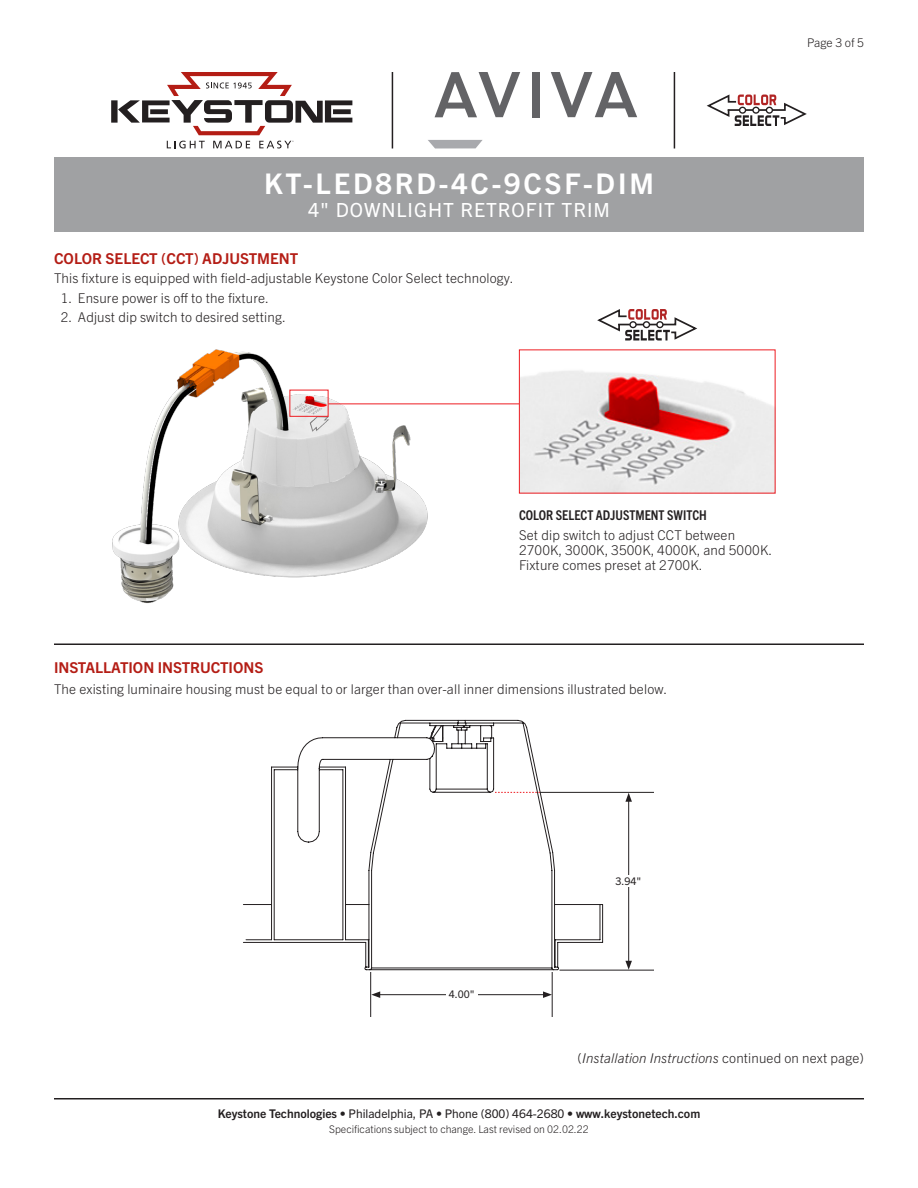
<style>
.page{position:relative;width:918px;height:1188px;background:#fff}
.page>*{position:absolute;margin:0;border:0;box-sizing:border-box;transform-origin:0 0}
.Title_Instruction{font:700 28.5px "Trade Gothic Next LT Pro";letter-spacing:.1em;color:#fff}
.SubTitle{font:19.5px "Trade Gothic Next LT Pro";letter-spacing:.05em;color:#fff}
.Heading_01{font:700 15px "Trade Gothic Next LT Pro";color:#b41d15}
.Text{font:300 13.5px/15px "Trade Gothic Next LT Pro";letter-spacing:.01em;color:#231f20}
.Text_Number_List__2{font:300 13.5px "Trade Gothic Next LT Pro";letter-spacing:.01em;color:#231f20}
.Text_Number_List__2-2{font:italic 300 13.5px "Trade Gothic Next LT Pro";letter-spacing:.01em;color:#231f20}
.Heading_02{font:700 condensed 13.5px "Trade Gothic Next LT Pro";color:#231f20}
.t1{font:700 12px "Trade Gothic Next LT Pro";color:#231f20}
.Page{font:300 12px "Trade Gothic Next LT Pro";color:#231f20}
.Rev{font:300 10.5px "Trade Gothic Next LT Pro";color:#231f20}
.Art_Callout{font:10.5px "Trade Gothic Next LT Pro";color:#231f20}
.s1{font-style:normal}
.s2{font-weight:400}
</style>
<div class="page">
<hr style="left:54px;top:1098px;width:810px;height:2px;background:#231f20">
<div style="left:54px;top:158px;width:810px;height:74px;background:#a0a1a3"></div>
<img style="left:112px;top:349px;width:320px;height:254px">
<img style="left:521px;top:370px;width:253px;height:122px">
<div style="left:290px;top:390px;width:38px;height:27px;border:1px solid #ee1d23"></div>
<hr style="left:328px;top:404px;width:191px;height:1px;background:#ee1d23">
<hr style="left:54px;top:644px;width:810px;height:1px;background:#231f20">
<svg style="left:243px;top:719px;width:360px;height:252px"></svg>
<svg style="left:495px;top:792px;width:45px;height:1px"></svg>
<hr style="left:540px;top:792px;width:114px;height:1px;background:#231f20">
<hr style="left:560px;top:970px;width:94px;height:1px;background:#231f20">
<hr style="left:628px;top:799px;width:1px;height:164px;background:#231f20">
<svg style="left:625px;top:793px;width:7px;height:9px"></svg>
<svg style="left:625px;top:961px;width:7px;height:9px"></svg>
<div style="left:613px;top:875px;width:31px;height:12px;background:#fff"></div>
<hr style="left:370px;top:972px;width:1px;height:45px;background:#231f20">
<hr style="left:552px;top:972px;width:1px;height:45px;background:#231f20">
<hr style="left:378px;top:994px;width:167px;height:1px;background:#231f20">
<svg style="left:371px;top:991px;width:9px;height:7px"></svg>
<svg style="left:543px;top:991px;width:9px;height:7px"></svg>
<div style="left:446px;top:988px;width:31px;height:12px;background:#fff"></div>
<svg style="left:597px;top:309px;width:101px;height:32px"></svg>
<hr style="left:392px;top:72px;width:1px;height:76px;background:#231f20">
<hr style="left:674px;top:72px;width:1px;height:76px;background:#231f20">
<svg style="left:111px;top:72px;width:241px;height:63px"></svg>
<svg style="left:167px;top:141px;width:38px;height:7px"></svg>
<svg style="left:213px;top:141px;width:37px;height:7px"></svg>
<svg style="left:259px;top:141px;width:35px;height:7px"></svg>
<svg style="left:706px;top:94px;width:101px;height:32px"></svg>
<svg style="left:435px;top:72px;width:85px;height:45px"></svg>
<div style="left:532px;top:72px;width:7px;height:45px;background:#636366"></div>
<svg style="left:551px;top:72px;width:86px;height:45px"></svg>
<svg style="left:428px;top:140px;width:55px;height:9px"></svg>
<p class="Title_Instruction" style="left:264px;top:164px;width:391px">KT-LED8RD-4C-9CSF-DIM</p>
<p class="SubTitle" style="left:308px;top:197px;width:303px">4" DOWNLIGHT RETROFIT TRIM</p>
<p class="Heading_01" style="left:54px;top:248px;width:246px">COLOR SELECT (CCT) ADJUSTMENT</p>
<p class="Text" style="left:54px;top:270px;width:461px">This fixture is equipped with field-adjustable Keystone Color Select technology.</p>
<p class="Text_Number_List__2" style="left:61px;top:288px;width:210px">1. Ensure power is off to the fixture.</p>
<p class="Text_Number_List__2" style="left:61px;top:308px;width:227px">2. Adjust dip switch to desired setting.</p>
<p class="Page" style="left:807px;top:34px;width:58px">Page 3 of 5</p>
<p class="Heading_02" style="left:519px;top:506px;width:189px">COLOR SELECT ADJUSTMENT SWITCH</p>
<p class="Text" style="left:519px;top:527px;width:255px">Set dip switch to adjust CCT between<br>2700K, 3000K, 3500K, 4000K, and 5000K.<br>Fixture comes preset at 2700K.</p>
<p class="Heading_01" style="left:54px;top:657px;width:211px">INSTALLATION INSTRUCTIONS</p>
<p class="Text" style="left:54px;top:681px;width:615px">The existing luminaire housing must be equal to or larger than over-all inner dimensions illustrated below.</p>
<p class="Art_Callout" style="left:449px;top:987px;width:27px">4.00"</p>
<p class="Art_Callout" style="left:616px;top:874px;width:27px">3.94"</p>
<p class="Text_Number_List__2-2" style="left:578px;top:1049px;width:288px"><span class="s1">(</span>Installation Instructions <span class="s1">continued on next page)</span></p>
<p class="t1" style="left:218px;top:1105px;width:484px">Keystone Technologies <span class="s2">• Philadelphia, PA • Phone (800) 464-2680 •</span> www.keystonetech.com</p>
<p class="Rev" style="left:329px;top:1122px;width:261px">Specifications subject to change. Last revised on 02.02.22</p>
</div>
